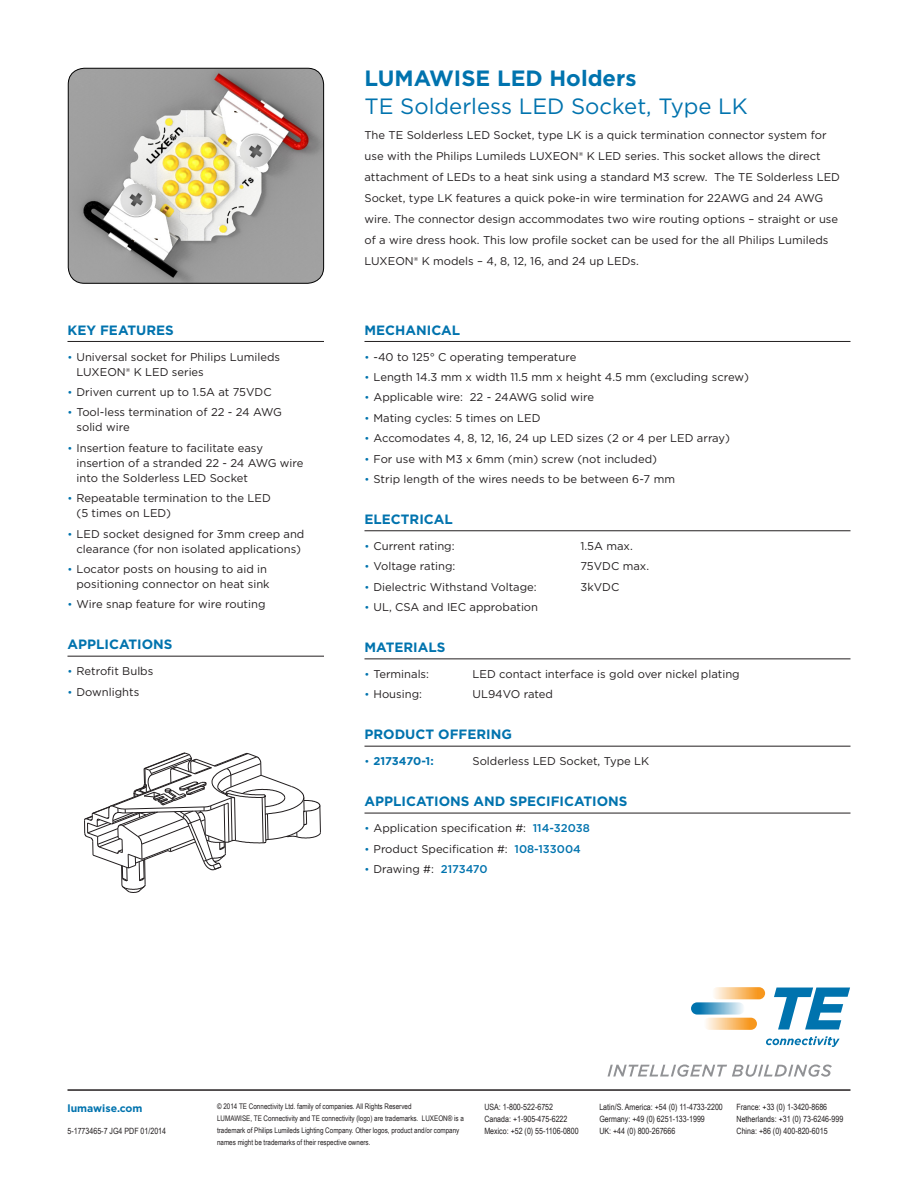
<style>
.page{position:relative;width:918px;height:1188px;background:#fff}
.page>*{position:absolute;margin:0;border:0;box-sizing:border-box;transform-origin:0 0}
.t1{font:22.2px "Gotham";color:#0073ae}
.t2{font:700 22.2px "Gotham";color:#0073ae}
.BLUE_BODY_HEADINGS{font:700 13.5px "Gotham";color:#0073ae}
.MAIN_PRODUCT_PARAGRA{font:11.25px/15px "Gotham";color:#231f20}
.t3{font:700 11.25px "Gotham";letter-spacing:-.01em;color:#0073ae}
.t4{font:700 10.5px "Gotham";color:#0073ae}
.t5{font:8.7px "Arial Narrow";color:#231f20}
.t6{font:7.65px/12px "Arial Narrow";color:#231f20}
.s1{font-size:10.5px;color:#0073ae}
.s2{font-weight:400;font-size:10.5px}
.s3{font-weight:500;color:#0073ae}
</style>
<div class="page">
<hr style="left:68px;top:341px;width:256px;height:1px;background:#231f20">
<hr style="left:68px;top:656px;width:256px;height:1px;background:#231f20">
<hr style="left:364px;top:341px;width:486px;height:1px;background:#231f20">
<hr style="left:364px;top:531px;width:486px;height:1px;background:#231f20">
<hr style="left:364px;top:659px;width:486px;height:1px;background:#231f20">
<hr style="left:364px;top:746px;width:486px;height:1px;background:#231f20">
<hr style="left:364px;top:813px;width:486px;height:1px;background:#231f20">
<svg style="left:84px;top:753px;width:237px;height:140px"></svg>
<img style="left:68px;top:68px;width:256px;height:215px">
<div style="left:68px;top:68px;width:256px;height:216px;border:1px solid #000;border-radius:16px"></div>
<hr style="left:68px;top:1089px;width:782px;height:2px;background:#231f20">
<svg style="left:711px;top:987px;width:54px;height:12px"></svg>
<svg style="left:703px;top:1018px;width:54px;height:12px"></svg>
<svg style="left:691px;top:1002px;width:54px;height:13px"></svg>
<svg style="left:774px;top:988px;width:76px;height:41px"></svg>
<svg style="left:766px;top:1036px;width:74px;height:11px"></svg>
<svg style="left:608px;top:1064px;width:224px;height:13px"></svg>
<p class="t2" style="left:364px;top:63px;width:274px">LUMAWISE LED Holders</p>
<p class="t1" style="left:364px;top:92px;width:385px">TE Solderless LED Socket, Type LK</p>
<p class="BLUE_BODY_HEADINGS" style="left:68px;top:321px;width:108px">KEY FEATURES</p>
<p class="MAIN_PRODUCT_PARAGRA" style="left:76px;top:349px;width:205px;text-indent:-9px"><span class="s1">•</span> Universal socket for Philips Lumileds<br>LUXEON® K LED series</p>
<p class="MAIN_PRODUCT_PARAGRA" style="left:68px;top:384px;width:206px"><span class="s1">•</span> Driven current up to 1.5A at 75VDC</p>
<p class="MAIN_PRODUCT_PARAGRA" style="left:76px;top:405px;width:207px;text-indent:-9px"><span class="s1">•</span> Tool-less termination of 22 - 24 AWG solid wire</p>
<p class="MAIN_PRODUCT_PARAGRA" style="left:76px;top:440px;width:229px;text-indent:-9px"><span class="s1">•</span> Insertion feature to facilitate easy insertion of a stranded 22 - 24 AWG wire into the Solderless LED Socket</p>
<p class="MAIN_PRODUCT_PARAGRA" style="left:76px;top:490px;width:196px;text-indent:-9px"><span class="s1">•</span> Repeatable termination to the LED (5 times on LED)</p>
<p class="MAIN_PRODUCT_PARAGRA" style="left:68px;top:526px;width:238px;text-align:center"><span class="s1">•</span> LED socket designed for 3mm creep and clearance (for non isolated applications)</p>
<p class="MAIN_PRODUCT_PARAGRA" style="left:68px;top:561px;width:204px;text-align:right"><span class="s1">•</span> Locator posts on housing to aid in positioning connector on heat sink</p>
<p class="MAIN_PRODUCT_PARAGRA" style="left:68px;top:597px;width:200px"><span class="s1">•</span> Wire snap feature for wire routing</p>
<p class="BLUE_BODY_HEADINGS" style="left:68px;top:636px;width:107px">APPLICATIONS</p>
<p class="MAIN_PRODUCT_PARAGRA" style="left:68px;top:664px;width:87px"><span class="s1">•</span> Retrofit Bulbs</p>
<p class="MAIN_PRODUCT_PARAGRA" style="left:68px;top:684px;width:73px"><span class="s1">•</span> Downlights</p>
<p class="MAIN_PRODUCT_PARAGRA" style="left:364px;top:125px;width:477px;line-height:21px">The TE Solderless LED Socket, type LK is a quick termination connector system for use with the Philips Lumileds LUXEON® K LED series. This socket allows the direct attachment of LEDs to a heat sink using a standard M3 screw. The TE Solderless LED Socket, type LK features a quick poke-in wire termination for 22AWG and 24 AWG wire. The connector design accommodates two wire routing options – straight or use of a wire dress hook. This low profile socket can be used for the all Philips Lumileds LUXEON® K models – 4, 8, 12, 16, and 24 up LEDs.</p>
<p class="BLUE_BODY_HEADINGS" style="left:364px;top:321px;width:97px">MECHANICAL</p>
<p class="MAIN_PRODUCT_PARAGRA" style="left:364px;top:349px;width:213px"><span class="s1">•</span> -40 to 125° C operating temperature</p>
<p class="MAIN_PRODUCT_PARAGRA" style="left:364px;top:369px;width:386px"><span class="s1">•</span> Length 14.3 mm x width 11.5 mm x height 4.5 mm (excluding screw)</p>
<p class="MAIN_PRODUCT_PARAGRA" style="left:364px;top:390px;width:231px"><span class="s1">•</span> Applicable wire: 22 - 24AWG solid wire</p>
<p class="MAIN_PRODUCT_PARAGRA" style="left:364px;top:410px;width:178px"><span class="s1">•</span> Mating cycles: 5 times on LED</p>
<p class="MAIN_PRODUCT_PARAGRA" style="left:364px;top:430px;width:367px"><span class="s1">•</span> Accomodates 4, 8, 12, 16, 24 up LED sizes (2 or 4 per LED array)</p>
<p class="MAIN_PRODUCT_PARAGRA" style="left:364px;top:451px;width:294px"><span class="s1">•</span> For use with M3 x 6mm (min) screw (not included)</p>
<p class="MAIN_PRODUCT_PARAGRA" style="left:364px;top:471px;width:312px"><span class="s1">•</span> Strip length of the wires needs to be between 6-7 mm</p>
<p class="BLUE_BODY_HEADINGS" style="left:364px;top:510px;width:90px">ELECTRICAL</p>
<p class="MAIN_PRODUCT_PARAGRA" style="left:364px;top:538px;width:92px"><span class="s1">•</span> Current rating:</p>
<p class="MAIN_PRODUCT_PARAGRA" style="left:580px;top:538px;width:54px">1.5A max.</p>
<p class="MAIN_PRODUCT_PARAGRA" style="left:364px;top:559px;width:92px"><span class="s1">•</span> Voltage rating:</p>
<p class="MAIN_PRODUCT_PARAGRA" style="left:580px;top:559px;width:70px">75VDC max.</p>
<p class="MAIN_PRODUCT_PARAGRA" style="left:364px;top:579px;width:174px"><span class="s1">•</span> Dielectric Withstand Voltage:</p>
<p class="MAIN_PRODUCT_PARAGRA" style="left:580px;top:579px;width:40px">3kVDC</p>
<p class="MAIN_PRODUCT_PARAGRA" style="left:364px;top:599px;width:175px"><span class="s1">•</span> UL, CSA and IEC approbation</p>
<p class="BLUE_BODY_HEADINGS" style="left:364px;top:638px;width:82px">MATERIALS</p>
<p class="MAIN_PRODUCT_PARAGRA" style="left:364px;top:666px;width:66px"><span class="s1">•</span> Terminals:</p>
<p class="MAIN_PRODUCT_PARAGRA" style="left:472px;top:666px;width:269px">LED contact interface is gold over nickel plating</p>
<p class="MAIN_PRODUCT_PARAGRA" style="left:364px;top:687px;width:59px"><span class="s1">•</span> Housing:</p>
<p class="MAIN_PRODUCT_PARAGRA" style="left:472px;top:687px;width:82px">UL94VO rated</p>
<p class="BLUE_BODY_HEADINGS" style="left:364px;top:726px;width:149px">PRODUCT OFFERING</p>
<p class="t3" style="left:364px;top:754px;width:71px"><span class="s2">•</span> 2173470-1:</p>
<p class="MAIN_PRODUCT_PARAGRA" style="left:472px;top:754px;width:178px">Solderless LED Socket, Type LK</p>
<p class="BLUE_BODY_HEADINGS" style="left:364px;top:793px;width:265px">APPLICATIONS AND SPECIFICATIONS</p>
<p class="MAIN_PRODUCT_PARAGRA" style="left:364px;top:820px;width:227px"><span class="s1">•</span> Application specification #: <span class="s3">114-32038</span></p>
<p class="MAIN_PRODUCT_PARAGRA" style="left:364px;top:841px;width:218px"><span class="s1">•</span> Product Specification #: <span class="s3">108-133004</span></p>
<p class="MAIN_PRODUCT_PARAGRA" style="left:364px;top:861px;width:125px"><span class="s1">•</span> Drawing #: <span class="s3">2173470</span></p>
<p class="t4" style="left:68px;top:1101px;width:77px">lumawise.com</p>
<p class="t6" style="left:217px;top:1100px;width:196px">© 2014 TE Connectivity Ltd. family of companies. All Rights Reserved</p>
<p class="t6" style="left:217px;top:1112px;width:248px">LUMAWISE, TE Connectivity and TE connectivity (logo) are trademarks. LUXEON® is a trademark of Philips Lumileds Lighting Company. Other logos, product and/or company names might be trademarks of their respective owners.</p>
<p class="t5" style="left:68px;top:1125px;width:100px">5-1773465-7 JG4 PDF 01/2014</p>
<p class="t5" style="left:484px;top:1101px;width:70px">USA: 1-800-522-6752</p>
<p class="t5" style="left:599px;top:1101px;width:125px">Latin/S. America: +54 (0) 11-4733-2200</p>
<p class="t5" style="left:737px;top:1101px;width:92px">France: +33 (0) 1-3420-8686</p>
<p class="t5" style="left:484px;top:1113px;width:85px">Canada: +1-905-475-6222</p>
<p class="t5" style="left:599px;top:1113px;width:107px">Germany: +49 (0) 6251-133-1999</p>
<p class="t5" style="left:737px;top:1113px;width:108px">Netherlands: +31 (0) 73-6246-999</p>
<p class="t5" style="left:484px;top:1125px;width:96px">Mexico: +52 (0) 55-1106-0800</p>
<p class="t5" style="left:599px;top:1125px;width:78px">UK: +44 (0) 800-267666</p>
<p class="t5" style="left:737px;top:1125px;width:93px">China: +86 (0) 400-820-6015</p>
</div>
